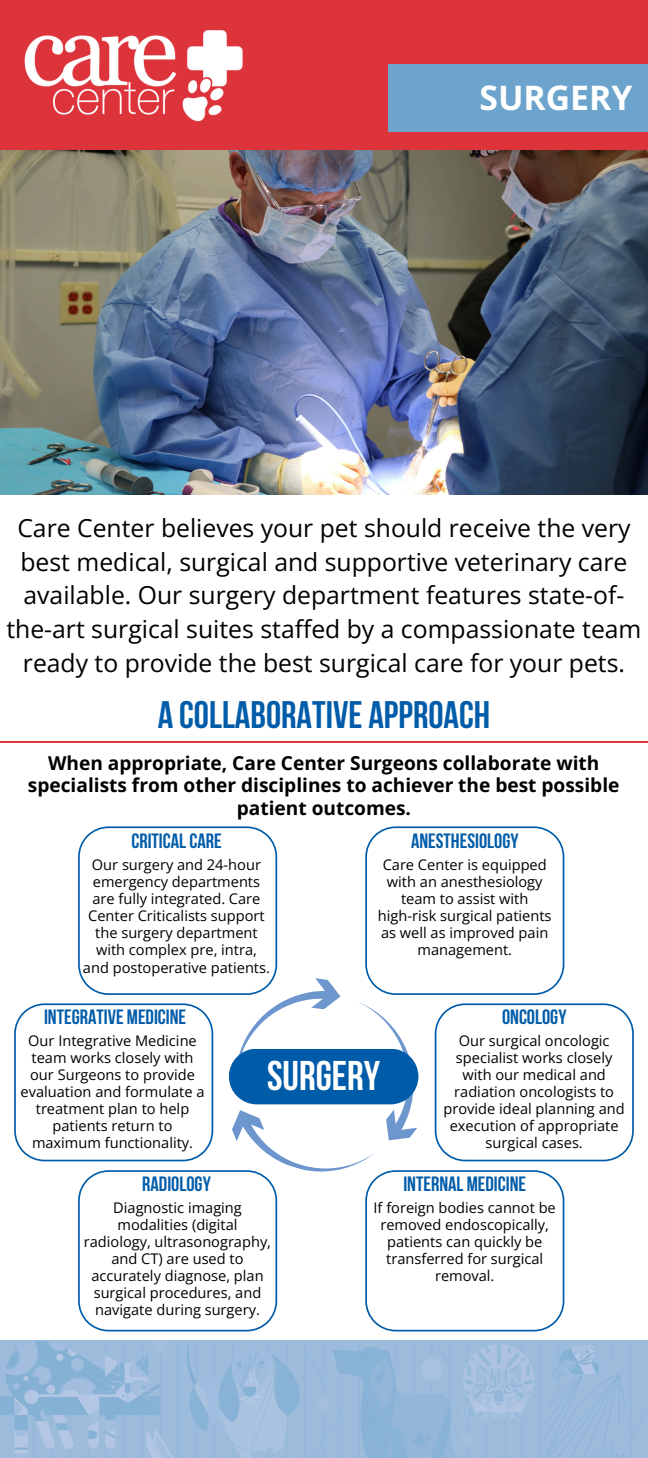
<style>
.page{position:relative;width:648px;height:1458px;background:#fff}
.page>*{position:absolute;margin:0;border:0;box-sizing:border-box;transform-origin:0 0}
.t1{font:700 41.4px "Bebas Neue";color:#fff}
.t2{font:700 38.25px "Bebas Neue";color:#005ca9}
.t3{font:700 33.75px "Open Sans";color:#fff}
.t4{font:24.75px/33.8px "Open Sans";color:#000;text-align:center}
.t5{font:700 20.7px "Bebas Neue";color:#005ca9}
.t6{font:700 19.12px/22.3px "Open Sans";color:#000;text-align:center}
.t7{font:14.62px/17.1px "Open Sans";color:#000;text-align:center}
</style>
<div class="page">
<img style="left:0;top:1340px;width:648px;height:118px">
<img style="left:0;top:150px;width:648px;height:345px">
<div style="left:0;top:0;width:648px;height:150px;background:#dd333b"></div>
<div style="left:389px;top:65px;width:259px;height:67px;background:#6ca4cd"></div>
<hr style="left:0;top:741px;width:648px;height:1px;background:#dd333b">
<svg style="left:14px;top:826px;width:620px;height:506px"></svg>
<img style="left:24px;top:30px;width:219px;height:92px">
<p class="t3" style="left:479px;top:74px;width:154px">SURGERY</p>
<h1 class="t4" style="left:6px;top:511px;width:637px">Care Center believes your pet should receive the very best medical, surgical and supportive veterinary care available. Our surgery department features state-of&shy;the-art surgical suites staffed by a compassionate team ready to provide the best surgical care for your pets.</h1>
<h3 class="t2" style="left:158px;top:699px;width:334px">A COLLABORATIVE APPROACH</h3>
<h5 class="t6" style="left:28px;top:752px;width:593px">When appropriate, Care Center Surgeons collaborate with specialists from other disciplines to achiever the best possible patient outcomes.</h5>
<h4 class="t5" style="left:131px;top:832px;width:92px">CRITICALCARE</h4>
<p class="t5" style="left:411px;top:833px;width:109px">ANESTHESIOLOGY</p>
<h1 class="t7" style="left:83px;top:856px;width:189px">Our surgery and 24-hour emergency departments are fully integrated. Care<br>Center Criticalists support the surgery department with complex pre, intra, and postoperative patients.</h1>
<p class="t5" style="left:44px;top:1008px;width:144px">INTEGRATIVE MEDICINE</p>
<h4 class="t7" style="left:383px;top:855px;width:166px">Care Center is equipped with an anesthesiology team to assist with</h4>
<p class="t7" style="left:378px;top:907px;width:175px">high-risk surgical patients as well as improved pain management.</p>
<p class="t5" style="left:502px;top:1008px;width:66px">ONCOLOGY</p>
<h4 class="t7" style="left:21px;top:1032px;width:185px">Our Integrative Medicine team works closely with our Surgeons to provide evaluation and formulate a treatment plan to help patients return to maximum functionality.</h4>
<h4 class="t5" style="left:142px;top:1175px;width:70px">RADIOLOGY</h4>
<p class="t1" style="left:267px;top:1059px;width:114px">SURGERY</p>
<h4 class="t7" style="left:444px;top:1032px;width:183px">Our surgical oncologic specialist works closely with our medical and radiation oncologists to provide ideal planning and execution of appropriate surgical cases.</h4>
<p class="t5" style="left:403px;top:1175px;width:124px">INTERNAL MEDICINE</p>
<p class="t7" style="left:84px;top:1199px;width:189px">Diagnostic imaging modalities (digital radiology, ultrasonography, and CT) are used to accurately diagnose, plan surgical procedures, and navigate during surgery.</p>
<p class="t7" style="left:374px;top:1199px;width:184px">If foreign bodies cannot be removed endoscopically, patients can quickly be transferred for surgical removal.</p>
</div>
